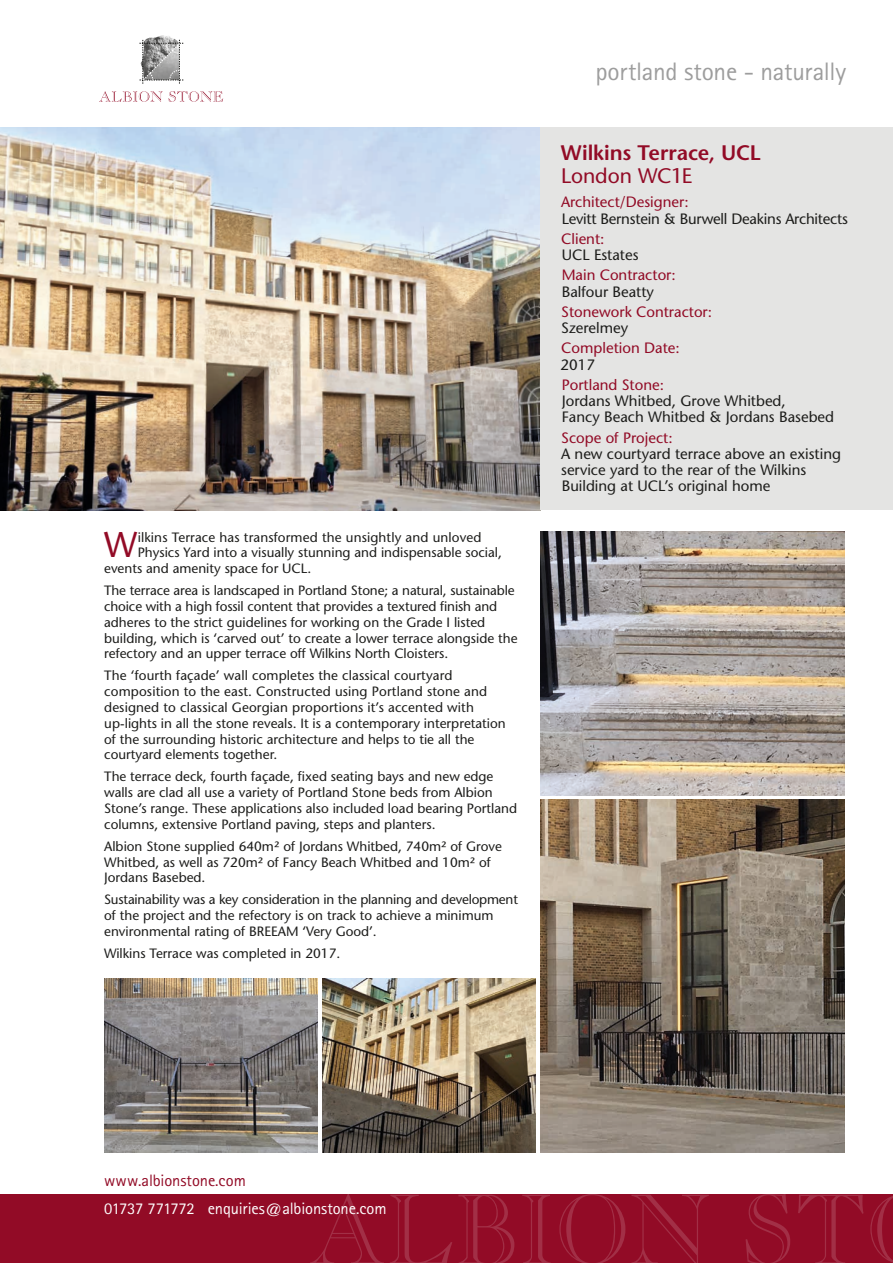
<style>
.page{position:relative;width:893px;height:1263px;background:#fff}
.page>*{position:absolute;margin:0;border:0;box-sizing:border-box;transform-origin:0 0}
.t1{font:35.7px "Stone Sans";color:#920b26}
.t2{font:25.35px "Rotis Sans Serif";letter-spacing:-.01em;color:#9d9d9d}
.t3{font:600 21px "Stone Sans";color:#920b26}
.t4{font:21px "Stone Sans";letter-spacing:-.005em;color:#920b26}
.t5{font:16.5px "Rotis Sans Serif";letter-spacing:-.01em;color:#fff}
.t6{font:16.5px "Rotis Sans Serif";letter-spacing:-.005em;color:#920b26}
.t7{font:15px/16.2px "Stone Sans";color:#1d1d1b}
.t8{font:15px "Stone Sans";color:#920b26}
.t9{font:13.5px/15.8px "Stone Sans";color:#1d1d1b}
</style>
<div class="page">
<div style="left:0;top:1195px;width:893px;height:68px;background:#920b26"></div>
<svg style="left:310px;top:1195px;width:74px;height:68px"></svg>
<svg style="left:390px;top:1195px;width:62px;height:68px"></svg>
<svg style="left:458px;top:1195px;width:56px;height:68px"></svg>
<svg style="left:522px;top:1195px;width:29px;height:68px"></svg>
<svg style="left:559px;top:1195px;width:66px;height:68px"></svg>
<svg style="left:631px;top:1195px;width:78px;height:68px"></svg>
<svg style="left:746px;top:1195px;width:44px;height:68px"></svg>
<svg style="left:798px;top:1195px;width:66px;height:68px"></svg>
<svg style="left:870px;top:1196px;width:23px;height:67px"></svg>
<img style="left:142px;top:35px;width:34px;height:5px">
<svg style="left:99px;top:91px;width:64px;height:11px"></svg>
<svg style="left:169px;top:91px;width:54px;height:11px"></svg>
<svg style="left:139px;top:40px;width:44px;height:44px"></svg>
<img style="left:0;top:128px;width:540px;height:382px">
<img style="left:540px;top:799px;width:304px;height:353px">
<img style="left:540px;top:531px;width:304px;height:264px">
<div style="left:540px;top:128px;width:353px;height:382px;background:#e4e4e3"></div>
<img style="left:104px;top:978px;width:214px;height:174px">
<img style="left:322px;top:978px;width:214px;height:174px">
<h1 class="t1" style="left:104px;top:524px;width:35px">W</h1>
<p class="t9" style="left:138px;top:529px;width:345px">ilkins Terrace has transformed the unsightly and unloved</p>
<p class="t9" style="left:138px;top:545px;width:366px">Physics Yard into a visually stunning and indispensable social,</p>
<p class="t9" style="left:104px;top:561px;width:209px">events and amenity space for UCL.</p>
<p class="t9" style="left:104px;top:583px;width:415px">The terrace area is landscaped in Portland Stone; a natural, sustainable choice with a high fossil content that provides a textured finish and adheres to the strict guidelines for working on the Grade I listed building, which is ‘carved out’ to create a lower terrace alongside the refectory and an upper terrace off Wilkins North Cloisters.</p>
<p class="t9" style="left:104px;top:668px;width:403px">The ‘fourth façade’ wall completes the classical courtyard composition to the east. Constructed using Portland stone and designed to classical Georgian proportions it’s accented with up-lights in all the stone reveals. It is a contemporary interpretation of the surrounding historic architecture and helps to tie all the courtyard elements together.</p>
<p class="t9" style="left:104px;top:769px;width:414px">The terrace deck, fourth façade, fixed seating bays and new edge walls are clad all use a variety of Portland Stone beds from Albion Stone’s range. These applications also included load bearing Portland columns, extensive Portland paving, steps and planters.</p>
<p class="t9" style="left:104px;top:838px;width:399px">Albion Stone supplied 640m² of Jordans Whitbed, 740m² of Grove<br>Whitbed, as well as 720m² of Fancy Beach Whitbed and 10m² of<br>Jordans Basebed.</p>
<p class="t9" style="left:104px;top:892px;width:415px">Sustainability was a key consideration in the planning and development of the project and the refectory is on track to achieve a minimum environmental rating of BREEAM ‘Very Good’.</p>
<p class="t9" style="left:104px;top:945px;width:238px">Wilkins Terrace was completed in 2017.</p>
<h2 class="t2" style="left:595px;top:57px;width:252px">portland stone - naturally</h2>
<h3 class="t3" style="left:561px;top:140px;width:201px">Wilkins Terrace, UCL</h3>
<h3 class="t4" style="left:561px;top:163px;width:132px">London WC1E</h3>
<p class="t8" style="left:561px;top:193px;width:129px">Architect/Designer:</p>
<p class="t7" style="left:562px;top:210px;width:288px">Levitt Bernstein &amp; Burwell Deakins Architects</p>
<p class="t8" style="left:561px;top:230px;width:45px">Client:</p>
<p class="t7" style="left:562px;top:247px;width:78px">UCL Estates</p>
<p class="t8" style="left:562px;top:266px;width:116px">Main Contractor:</p>
<p class="t7" style="left:562px;top:283px;width:94px">Balfour Beatty</p>
<p class="t8" style="left:561px;top:303px;width:152px">Stonework Contractor:</p>
<p class="t7" style="left:561px;top:320px;width:68px">Szerelmey</p>
<p class="t8" style="left:561px;top:339px;width:120px">Completion Date:</p>
<p class="t7" style="left:561px;top:356px;width:36px">2017</p>
<p class="t8" style="left:562px;top:376px;width:104px">Portland Stone:</p>
<p class="t7" style="left:562px;top:393px;width:274px">Jordans Whitbed, Grove Whitbed,<br>Fancy Beach Whitbed &amp; Jordans Basebed</p>
<p class="t8" style="left:561px;top:428px;width:113px">Scope of Project:</p>
<p class="t7" style="left:561px;top:445px;width:281px">A new courtyard terrace above an existing service yard to the rear of the Wilkins<br>Building at UCL’s original home</p>
<p class="t6" style="left:104px;top:1171px;width:143px">www.albionstone.com</p>
<p class="t5" style="left:104px;top:1199px;width:284px">01737 771772 enquiries@albionstone.com</p>
</div>
